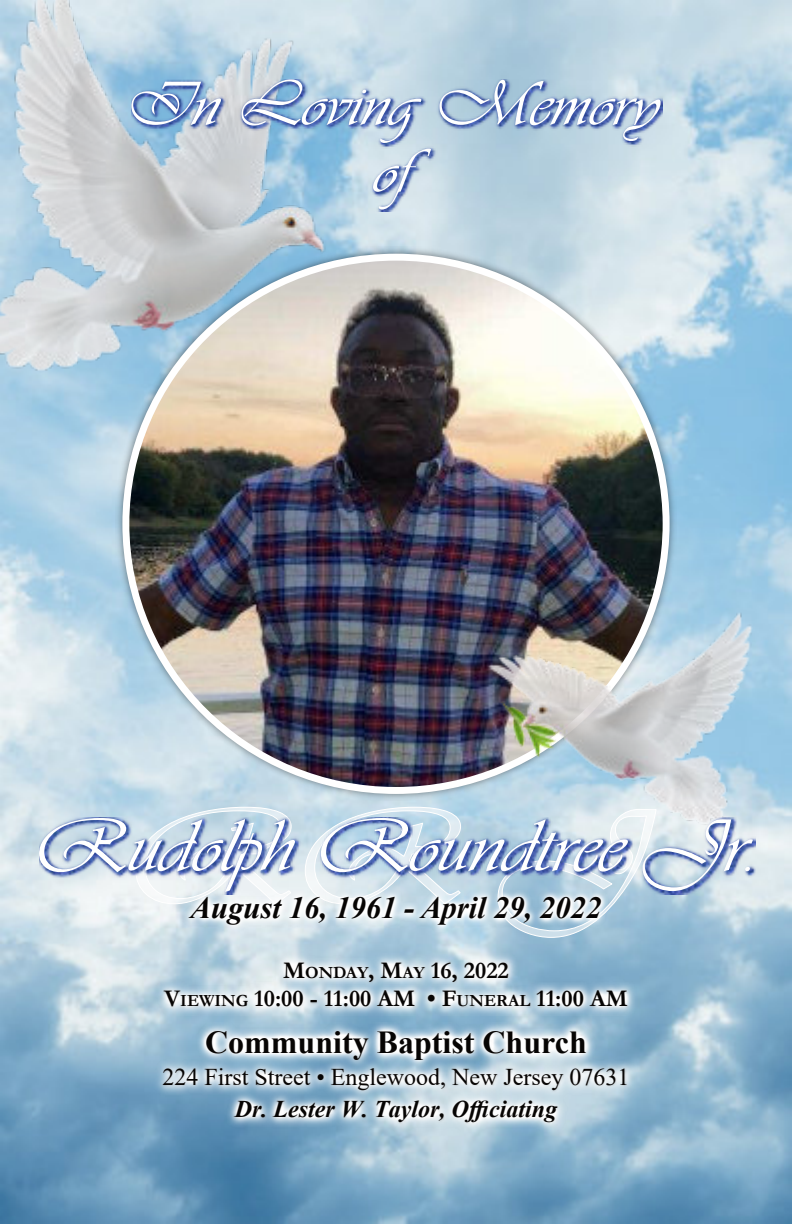
<style>
.page{position:relative;width:792px;height:1224px;background:#fff}
.page>*{position:absolute;margin:0;border:0;box-sizing:border-box;transform-origin:0 0}
.t1{font:77.6px "Vivaldii";color:#fff;scale:1.1 1}
.t2{font:65px/67px "Vivaldii";color:#fff;text-align:center;scale:1.1 1}
.t3{font:700 32px "Times New Roman";color:#070504}
.t4{font:italic 700 30.8px "Times New Roman";color:#070504}
.t5{font:700 24px/28px "Garamond";color:#070504;text-align:center}
.t6{font:24px "Times New Roman";color:#070504}
.t7{font:italic 700 24px "Times New Roman";color:#070504}
.s1{font-size:17.2px}
</style>
<div class="page">
<img style="left:0;top:0;width:792px;height:1224px">
<svg style="left:135px;top:807px;width:157px;height:97px"></svg>
<svg style="left:305px;top:807px;width:156px;height:11px;background:#cadfec"></svg>
<svg style="left:498px;top:894px;width:159px;height:44px;background:#a1c3d9"></svg>
<img style="left:0;top:0;width:330px;height:377px">
<img style="left:154px;top:1022px;width:481px;height:109px">
<img style="left:155px;top:953px;width:481px;height:62px">
<img style="left:115px;top:247px;width:562px;height:554px">
<img style="left:126px;top:257px;width:540px;height:533px;border-radius:50%">
<img style="left:488px;top:612px;width:264px;height:206px">
<img style="left:182px;top:894px;width:425px;height:37px">
<img style="left:39px;top:818px;width:716px;height:76px">
<img style="left:131px;top:79px;width:532px;height:133px">
<h2 class="t2" style="left:125px;top:71px;width:486px">In Loving Memory of</h2>
<h1 class="t1" style="left:32px;top:801px;width:662px">Rudolph Roundtree Jr.</h1>
<p class="t4" style="left:191px;top:897px;width:412px">August 16, 1961 - April 29, 2022</p>
<p class="t5" style="left:164px;top:959px;width:465px">M<span class="s1">ONDAY</span>, M<span class="s1">AY</span> 16, 2022<br>V<span class="s1">IEWING</span> 10:00 - 11:00 AM • F<span class="s1">UNERAL</span> 11:00 AM</p>
<h3 class="t3" style="left:205px;top:1031px;width:383px">Community Baptist Church</h3>
<p class="t6" style="left:162px;top:1068px;width:469px">224 First Street • Englewood, New Jersey 07631</p>
<p class="t7" style="left:235px;top:1101px;width:324px">Dr. Lester W. Taylor, Officiating</p>
</div>
